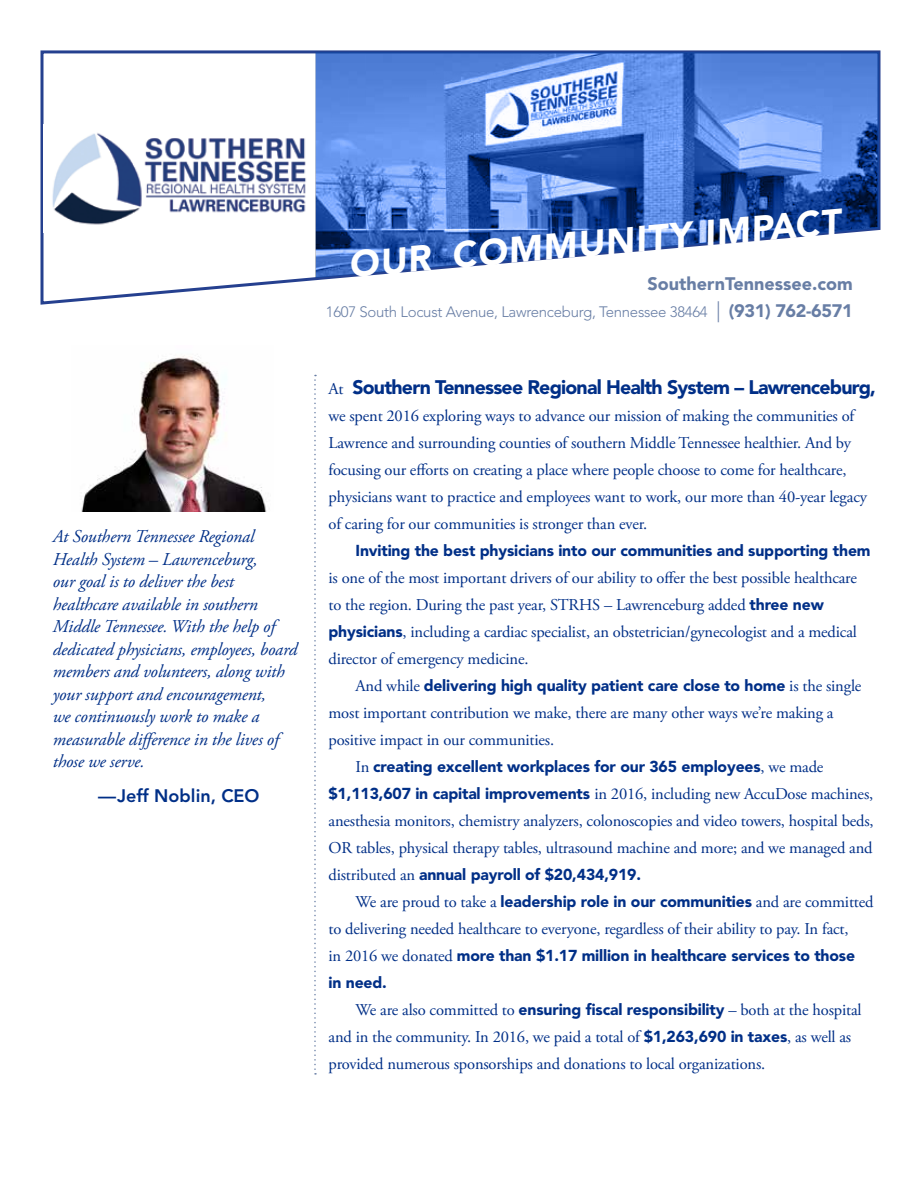
<style>
.page{position:relative;width:918px;height:1188px;background:#fff}
.page>*{position:absolute;margin:0;border:0;box-sizing:border-box;transform-origin:0 0}
.t1{font:900 36.3px "Avenir LT Pro";color:#fff}
.t2{font:900 19.5px "Avenir LT Pro";letter-spacing:-.04em;color:#002f87}
.t3{font:italic 18px/22.5px "Adobe Garamond Pro";letter-spacing:-.01em;color:#002f87}
.t4{font:900 18px "Avenir LT Pro";color:#687ea5}
.t5{font:800 18px "Avenir LT Pro";color:#002f87}
.t6{font:16.5px/27px "Adobe Garamond Pro";letter-spacing:-.01em;color:#002f87}
.t7{font:900 15.75px/27px "Avenir LT Pro";letter-spacing:-.01em;color:#002f87}
.t8{font:300 15px "Avenir LT Pro";letter-spacing:-.02em;color:#687ea5}
.s1{font-size:21px}
.s2{font-weight:900;font-size:18px}
.s3{font-family:"Adobe Garamond Pro";font-weight:400;font-size:16.5px}
.s4{font-family:"Avenir LT Pro";font-weight:900;font-size:15.75px}
</style>
<div class="page">
<svg style="left:40px;top:50px;width:841px;height:255px"></svg>
<svg style="left:316px;top:52px;width:563px;height:226px;background:#6389d1"></svg>
<svg style="left:314px;top:375px;width:2px;height:700px"></svg>
<img style="left:44px;top:124px;width:270px;height:108px">
<img style="left:81px;top:355px;width:189px;height:157px">
<p class="t3" style="left:53px;top:526px;width:246px">At Southern Tennessee Regional<br>Health System – Lawrenceburg,<br>our goal is to deliver the best healthcare available in southern<br>Middle Tennessee. With the help of dedicated physicians, employees, board members and volunteers, along with your support and encouragement,<br>we continuously work to make a measurable difference in the lives of those we serve.</p>
<p class="t5" style="left:98px;top:785px;width:163px">—Jeff Noblin, CEO</p>
<h1 class="t1" style="left:347px;top:243px;width:495px;rotate:-5deg">OUR COMMUNITY IMPACT</h1>
<p class="t4" style="left:647px;top:273px;width:207px">SouthernTennessee.com</p>
<p class="t8" style="left:326px;top:303px;width:528px">1607 South Locust Avenue, Lawrenceburg, Tennessee 38464 <span class="s1">|</span> <span class="s2">(931) 762-6571</span></p>
<p class="t2" style="left:328px;top:376px;width:549px"><span class="s3">At</span> Southern Tennessee Regional Health System – Lawrenceburg,</p>
<p class="t6" style="left:328px;top:403px;width:540px">we spent 2016 exploring ways to advance our mission of making the communities of Lawrence and surrounding counties of southern Middle Tennessee healthier. And by focusing our efforts on creating a place where people choose to come for healthcare, physicians want to practice and employees want to work, our more than 40-year legacy of caring for our communities is stronger than ever.</p>
<p class="t7" style="left:356px;top:537px;width:517px">Inviting the best physicians into our communities and supporting them</p>
<p class="t6" style="left:328px;top:565px;width:530px">is one of the most important drivers of our ability to offer the best possible healthcare to the region. During the past year, STRHS – Lawrenceburg added <span class="s4">three new physicians</span>, including a cardiac specialist, an obstetrician/gynecologist and a medical director of emergency medicine.</p>
<p class="t7" style="left:355px;top:672px;width:507px"><span class="s3">And while</span> delivering high quality patient care close to home <span class="s3">is the single</span></p>
<p class="t6" style="left:329px;top:700px;width:507px">most important contribution we make, there are many other ways we’re making a positive impact in our communities.</p>
<p class="t7" style="left:355px;top:753px;width:470px"><span class="s3">In</span> creating excellent workplaces for our 365 employees<span class="s3">, we made</span></p>
<p class="t6" style="left:328px;top:781px;width:547px;text-align:justify"><span class="s4">$1,113,607 in capital improvements</span> in 2016, including new AccuDose machines, anesthesia monitors, chemistry analyzers, colonoscopies and video towers, hospital beds, OR tables, physical therapy tables, ultrasound machine and more; and we managed and</p>
<p class="t7" style="left:329px;top:861px;width:314px"><span class="s3">distributed an</span> annual payroll of $20,434,919.</p>
<p class="t6" style="left:328px;top:889px;width:547px;text-indent:27px">We are proud to take a <span class="s4">leadership role in our communities</span> and are committed to delivering needed healthcare to everyone, regardless of their ability to pay. In fact,</p>
<p class="t7" style="left:328px;top:942px;width:528px"><span class="s3">in 2016 we donated</span> more than $1.17 million in healthcare services to those in need.</p>
<p class="t6" style="left:328px;top:997px;width:535px;text-indent:27px">We are also committed to <span class="s4">ensuring fiscal responsibility</span> – both at the hospital and in the community. In 2016, we paid a total of <span class="s4">$1,263,690 in taxes</span>, as well as provided numerous sponsorships and donations to local organizations.</p>
</div>
